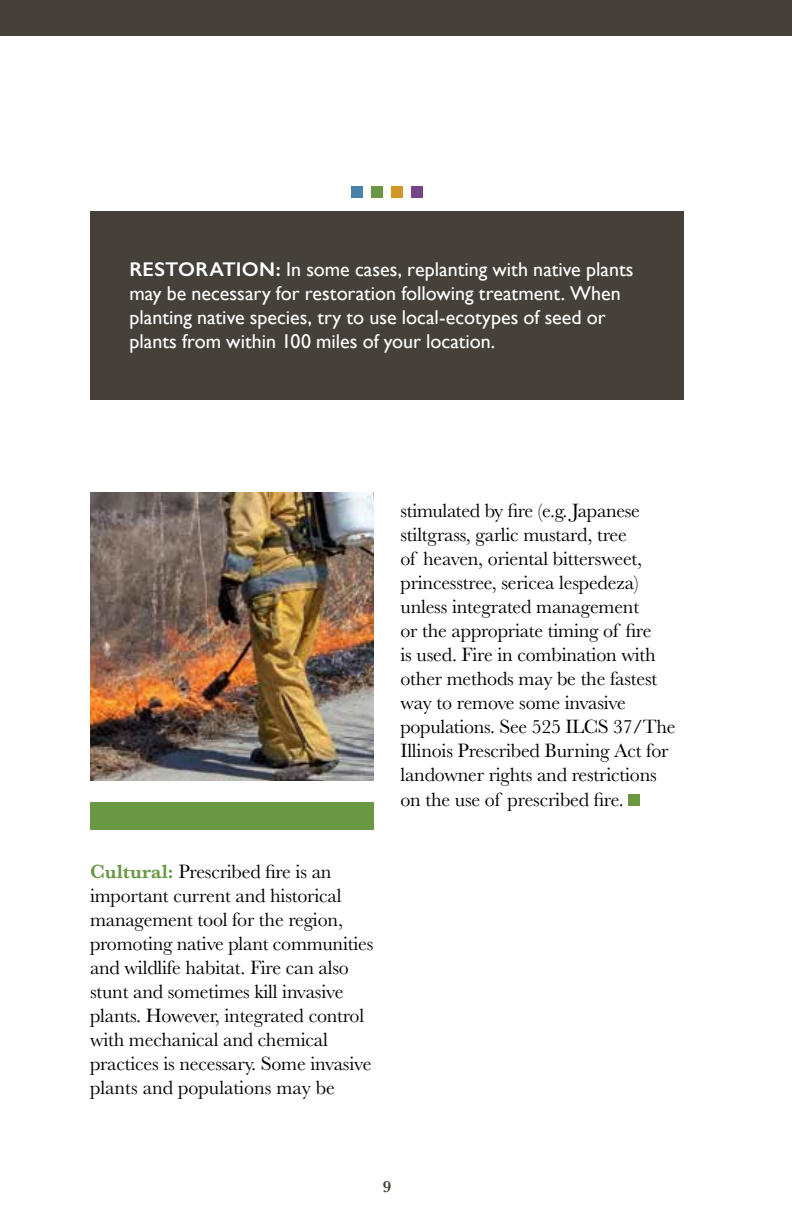
<style>
.page{position:relative;width:792px;height:1224px;background:#fff}
.page>*{position:absolute;margin:0;border:0;box-sizing:border-box;transform-origin:0 0}
.t1{font:20px/24px "Baskerville";letter-spacing:-.01em;color:#000}
.t2{font:20px/24px "Gill Sans";color:#fff}
.t3{font:600 17px "Baskerville";color:#45413a}
.s1{font-weight:600}
.s2{font-weight:600;color:#699744}
</style>
<div class="page">
<div style="left:0;top:0;width:792px;height:36px;background:#45413a"></div>
<div style="left:90px;top:212px;width:594px;height:188px;background:#45413a"></div>
<div style="left:90px;top:802px;width:284px;height:27px;background:#699744"></div>
<div style="left:628px;top:794px;width:12px;height:11px;background:#699744"></div>
<img style="left:90px;top:493px;width:284px;height:288px">
<div style="left:391px;top:186px;width:12px;height:11px;background:#cf9822"></div>
<div style="left:411px;top:186px;width:12px;height:11px;background:#754586"></div>
<div style="left:371px;top:186px;width:12px;height:11px;background:#699744"></div>
<div style="left:351px;top:186px;width:12px;height:11px;background:#4a83a7"></div>
<p class="t2" style="left:129px;top:257px;width:506px"><span class="s1">RESTORATION:</span> In some cases, replanting with native plants may be necessary for restoration following treatment. When planting native species, try to use local-ecotypes of seed or plants from within 100 miles of your location.</p>
<p class="t1" style="left:90px;top:859px;width:285px"><span class="s2">Cultural:</span> Prescribed fire is an important current and historical management tool for the region, promoting native plant communities and wildlife habitat. Fire can also stunt and sometimes kill invasive plants. However, integrated control with mechanical and chemical practices is necessary. Some invasive plants and populations may be</p>
<p class="t1" style="left:400px;top:499px;width:277px">stimulated by fire (e.g. Japanese stiltgrass, garlic mustard, tree<br>of heaven, oriental bittersweet, princesstree, sericea lespedeza) unless integrated management<br>or the appropriate timing of fire<br>is used. Fire in combination with other methods may be the fastest way to remove some invasive populations. See 525 ILCS 37/The<br>Illinois Prescribed Burning Act for landowner rights and restrictions on the use of prescribed fire.</p>
<p class="t3" style="left:383px;top:1175px;width:10px">9</p>
</div>
